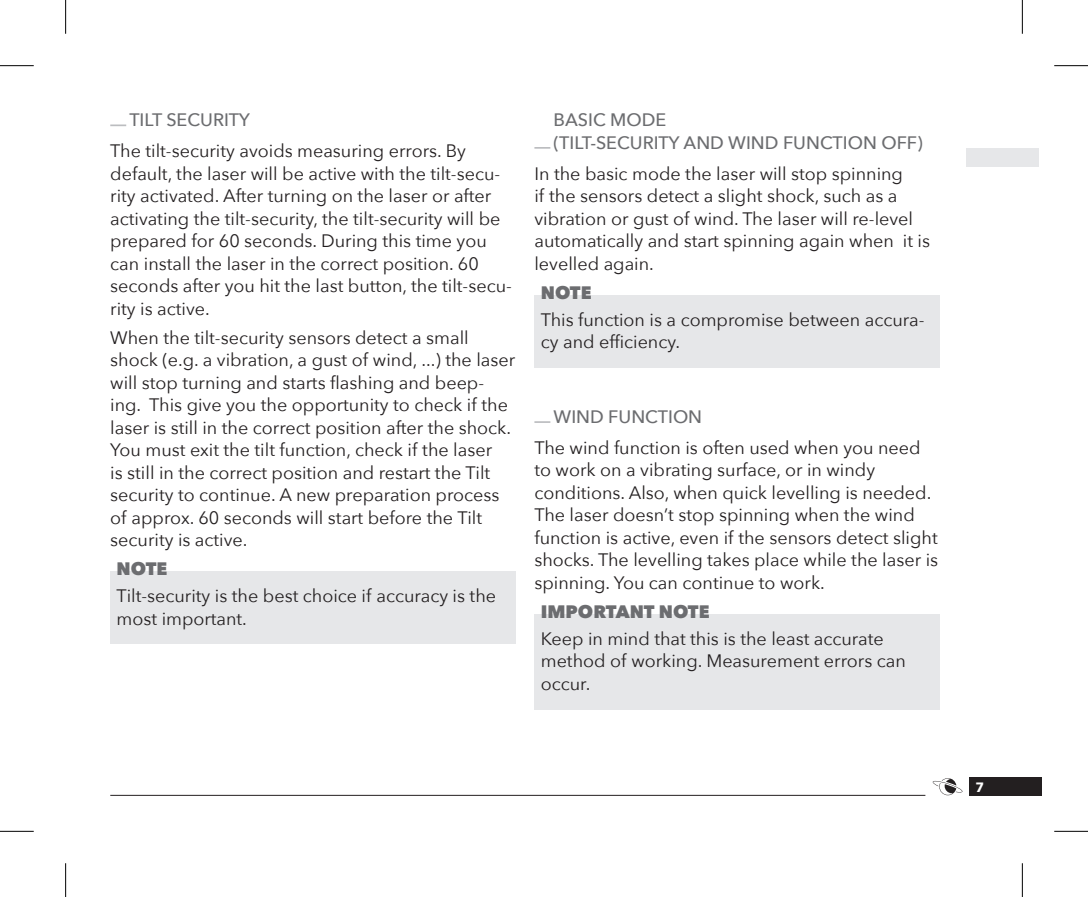
<style>
.page{position:relative;width:1088px;height:897px;background:#fff}
.page>*{position:absolute;margin:0;border:0;box-sizing:border-box;transform-origin:0 0}
.t1{font:18px/22.5px "Avenir Next";color:#231f20}
.t2{font:500 18px/22.5px "Avenir Next";color:#6c6d70}
.t3{font:800 18px "Avenir Next";color:#6c6d70}
.t4{font:700 13.5px "Avenir Next";color:#fff}
</style>
<div class="page">
<div style="left:969px;top:776px;width:72px;height:19px;background:#231f20"></div>
<svg style="left:932px;top:778px;width:31px;height:17px"></svg>
<hr style="left:110px;top:795px;width:815px;height:1px;background:#231f20">
<div style="left:967px;top:149px;width:72px;height:18px;background:#e6e7e9"></div>
<svg style="left:110px;top:124px;width:16px;height:2px"></svg>
<div style="left:110px;top:571px;width:405px;height:73px;background:#e6e7e9"></div>
<svg style="left:534px;top:147px;width:16px;height:2px"></svg>
<div style="left:534px;top:295px;width:405px;height:72px;background:#e6e7e9"></div>
<svg style="left:534px;top:421px;width:16px;height:2px"></svg>
<div style="left:534px;top:614px;width:405px;height:95px;background:#e6e7e9"></div>
<hr style="left:0;top:65px;width:34px;height:1px;background:#000">
<hr style="left:1054px;top:65px;width:34px;height:1px;background:#000">
<hr style="left:0;top:831px;width:34px;height:1px;background:#000">
<hr style="left:1054px;top:831px;width:34px;height:1px;background:#000">
<hr style="left:65px;top:0;width:1px;height:34px;background:#000">
<hr style="left:65px;top:863px;width:1px;height:34px;background:#000">
<hr style="left:1022px;top:0;width:1px;height:34px;background:#000">
<hr style="left:1022px;top:863px;width:1px;height:34px;background:#000">
<p class="t2" style="left:129px;top:108px;width:122px">TILT SECURITY</p>
<p class="t1" style="left:110px;top:139px;width:403px">The tilt-security avoids measuring errors. By default, the laser will be active with the tilt-secu&shy;rity activated. After turning on the laser or after activating the tilt-security, the tilt-security will be prepared for 60 seconds. During this time you can install the laser in the correct position. 60 seconds after you hit the last button, the tilt-secu&shy;rity is active.</p>
<p class="t1" style="left:110px;top:325px;width:406px">When the tilt-security sensors detect a small shock (e.g. a vibration, a gust of wind, ...) the laser will stop turning and starts flashing and beep&shy;ing. This give you the opportunity to check if the laser is still in the correct position after the shock.<br>You must exit the tilt function, check if the laser<br>is still in the correct position and restart the Tilt security to continue. A new preparation process of approx. 60 seconds will start before the Tilt security is active.</p>
<p class="t3" style="left:117px;top:557px;width:52px">NOTE</p>
<p class="t1" style="left:117px;top:584px;width:381px">Tilt-security is the best choice if accuracy is the most important.</p>
<p class="t2" style="left:554px;top:108px;width:371px">BASIC MODE<br>(TILT-SECURITY AND WIND FUNCTION OFF)</p>
<p class="t1" style="left:534px;top:161px;width:397px">In the basic mode the laser will stop spinning<br>if the sensors detect a slight shock, such as a vibration or gust of wind. The laser will re-level automatically and start spinning again when it is levelled again.</p>
<p class="t3" style="left:541px;top:281px;width:52px">NOTE</p>
<p class="t1" style="left:541px;top:307px;width:385px">This function is a compromise between accura&shy;cy and efficiency.</p>
<p class="t2" style="left:554px;top:405px;width:150px">WIND FUNCTION</p>
<p class="t1" style="left:534px;top:435px;width:405px">The wind function is often used when you need to work on a vibrating surface, or in windy conditions. Also, when quick levelling is needed.<br>The laser doesn’t stop spinning when the wind function is active, even if the sensors detect slight shocks. The levelling takes place while the laser is spinning. You can continue to work.</p>
<p class="t3" style="left:541px;top:600px;width:170px">IMPORTANT NOTE</p>
<p class="t1" style="left:541px;top:626px;width:367px">Keep in mind that this is the least accurate method of working. Measurement errors can occur.</p>
<p class="t4" style="left:975px;top:775px;width:10px">7</p>
</div>
